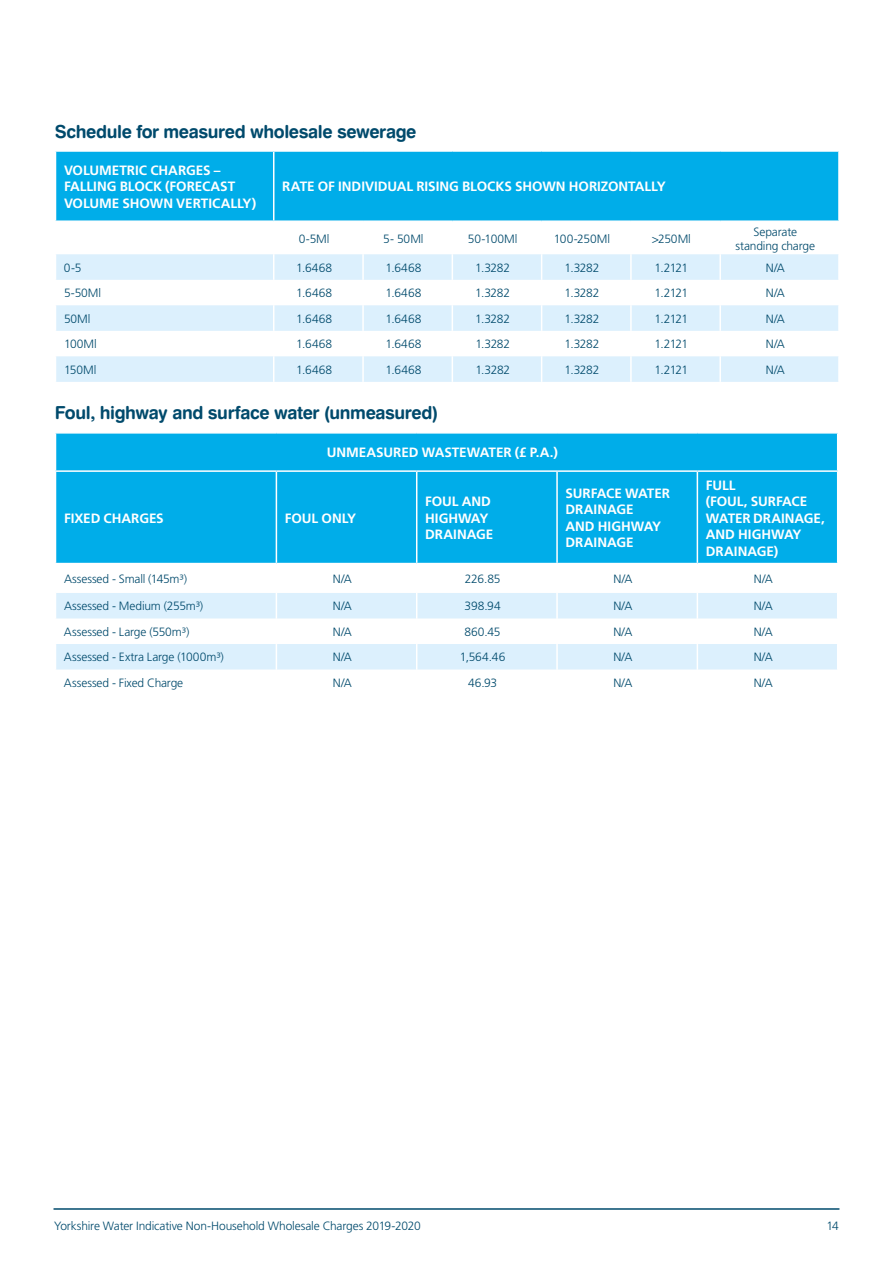
<style>
.page{position:relative;width:893px;height:1263px;background:#fff}
.page>*{position:absolute;margin:0;border:0;box-sizing:border-box;transform-origin:0 0}
.t1{font:18px "Swiss 721 BT Bold Rounded";letter-spacing:-.025em;color:#004a6c}
.t2{font:700 13.5px/16.5px "Frutiger";letter-spacing:-.005em;color:#fff}
.t3{font:300 12px/14.4px "Frutiger";letter-spacing:-.01em;color:#004a6c;text-align:center}
</style>
<div class="page">
<hr style="left:54px;top:1208px;width:785px;height:2px;background:#004a6c">
<div style="left:56px;top:152px;width:782px;height:68px;background:#00ade9"></div>
<svg style="left:56px;top:254px;width:782px;height:128px;fill:#dcf0fd"></svg>
<hr style="left:273px;top:152px;width:1px;height:68px;background:#fff">
<hr style="left:362px;top:254px;width:2px;height:26px;background:#fff">
<hr style="left:630px;top:254px;width:2px;height:26px;background:#fff">
<hr style="left:719px;top:254px;width:2px;height:26px;background:#fff">
<hr style="left:362px;top:280px;width:2px;height:25px;background:#fff">
<hr style="left:630px;top:280px;width:2px;height:25px;background:#fff">
<hr style="left:719px;top:280px;width:2px;height:25px;background:#fff">
<hr style="left:362px;top:305px;width:2px;height:26px;background:#fff">
<hr style="left:630px;top:305px;width:2px;height:26px;background:#fff">
<hr style="left:719px;top:305px;width:2px;height:26px;background:#fff">
<hr style="left:362px;top:331px;width:2px;height:25px;background:#fff">
<hr style="left:630px;top:331px;width:2px;height:25px;background:#fff">
<hr style="left:719px;top:331px;width:2px;height:25px;background:#fff">
<svg style="left:273px;top:254px;width:1px;height:128px"></svg>
<hr style="left:362px;top:356px;width:2px;height:26px;background:#fff">
<svg style="left:452px;top:254px;width:1px;height:128px"></svg>
<svg style="left:541px;top:254px;width:1px;height:128px"></svg>
<hr style="left:630px;top:356px;width:2px;height:26px;background:#fff">
<hr style="left:719px;top:356px;width:2px;height:26px;background:#fff">
<div style="left:56px;top:434px;width:781px;height:129px;background:#00ade9"></div>
<svg style="left:56px;top:593px;width:781px;height:76px;fill:#dcf0fd"></svg>
<hr style="left:55px;top:470px;width:221px;height:2px;background:#fff">
<hr style="left:276px;top:470px;width:141px;height:2px;background:#fff">
<hr style="left:276px;top:472px;width:1px;height:91px;background:#fff">
<hr style="left:417px;top:470px;width:140px;height:2px;background:#fff">
<hr style="left:416px;top:472px;width:1px;height:91px;background:#fff">
<hr style="left:557px;top:470px;width:140px;height:2px;background:#fff">
<hr style="left:556px;top:472px;width:2px;height:91px;background:#fff">
<hr style="left:697px;top:470px;width:141px;height:2px;background:#fff">
<hr style="left:697px;top:472px;width:1px;height:91px;background:#fff">
<hr style="left:556px;top:593px;width:2px;height:25px;background:#fff">
<hr style="left:556px;top:618px;width:2px;height:26px;background:#fff">
<hr style="left:556px;top:644px;width:2px;height:25px;background:#fff">
<svg style="left:276px;top:593px;width:1px;height:76px"></svg>
<svg style="left:416px;top:593px;width:1px;height:76px"></svg>
<svg style="left:697px;top:593px;width:1px;height:76px"></svg>
<h1 class="t1" style="left:55px;top:120px;width:363px">Schedule for measured wholesale sewerage</h1>
<p class="t2" style="left:64px;top:162px;width:194px">VOLUMETRIC CHARGES –<br>FALLING BLOCK (FORECAST<br>VOLUME SHOWN VERTICALLY)</p>
<p class="t2" style="left:282px;top:178px;width:385px">RATE OF INDIVIDUAL RISING BLOCKS SHOWN HORIZONTALLY</p>
<p class="t3" style="left:299px;top:231px;width:32px">0-5Ml</p>
<p class="t3" style="left:383px;top:231px;width:42px">5- 50Ml</p>
<p class="t3" style="left:468px;top:231px;width:51px">50-100Ml</p>
<p class="t3" style="left:554px;top:231px;width:58px">100-250Ml</p>
<p class="t3" style="left:652px;top:231px;width:41px">&gt;250Ml</p>
<p class="t3" style="left:735px;top:224px;width:81px">Separate standing charge</p>
<p class="t3" style="left:64px;top:260px;width:19px">0-5</p>
<p class="t3" style="left:296px;top:260px;width:37px">1.6468</p>
<p class="t3" style="left:385px;top:260px;width:37px">1.6468</p>
<p class="t3" style="left:475px;top:260px;width:36px">1.3282</p>
<p class="t3" style="left:565px;top:260px;width:36px">1.3282</p>
<p class="t3" style="left:654px;top:260px;width:35px">1.2121</p>
<p class="t3" style="left:766px;top:260px;width:21px">N/A</p>
<p class="t3" style="left:64px;top:286px;width:39px">5-50Ml</p>
<p class="t3" style="left:296px;top:286px;width:37px">1.6468</p>
<p class="t3" style="left:385px;top:286px;width:37px">1.6468</p>
<p class="t3" style="left:475px;top:286px;width:36px">1.3282</p>
<p class="t3" style="left:565px;top:286px;width:36px">1.3282</p>
<p class="t3" style="left:654px;top:286px;width:35px">1.2121</p>
<p class="t3" style="left:766px;top:286px;width:21px">N/A</p>
<p class="t3" style="left:64px;top:311px;width:28px">50Ml</p>
<p class="t3" style="left:296px;top:311px;width:37px">1.6468</p>
<p class="t3" style="left:385px;top:311px;width:37px">1.6468</p>
<p class="t3" style="left:475px;top:311px;width:36px">1.3282</p>
<p class="t3" style="left:565px;top:311px;width:36px">1.3282</p>
<p class="t3" style="left:655px;top:311px;width:35px">1.2121</p>
<p class="t3" style="left:766px;top:311px;width:21px">N/A</p>
<p class="t3" style="left:64px;top:337px;width:34px">100Ml</p>
<p class="t3" style="left:296px;top:337px;width:37px">1.6468</p>
<p class="t3" style="left:385px;top:337px;width:37px">1.6468</p>
<p class="t3" style="left:475px;top:337px;width:36px">1.3282</p>
<p class="t3" style="left:565px;top:337px;width:36px">1.3282</p>
<p class="t3" style="left:655px;top:337px;width:35px">1.2121</p>
<p class="t3" style="left:766px;top:337px;width:21px">N/A</p>
<p class="t3" style="left:64px;top:362px;width:34px">150Ml</p>
<p class="t3" style="left:296px;top:362px;width:37px">1.6468</p>
<p class="t3" style="left:385px;top:362px;width:37px">1.6468</p>
<p class="t3" style="left:475px;top:362px;width:36px">1.3282</p>
<p class="t3" style="left:565px;top:362px;width:36px">1.3282</p>
<p class="t3" style="left:655px;top:362px;width:35px">1.2121</p>
<p class="t3" style="left:766px;top:362px;width:21px">N/A</p>
<h1 class="t1" style="left:55px;top:401px;width:385px">Foul, highway and surface water (unmeasured)</h1>
<p class="t2" style="left:327px;top:444px;width:232px">UNMEASURED WASTEWATER (£ P.A.)</p>
<p class="t2" style="left:64px;top:509px;width:101px">FIXED CHARGES</p>
<p class="t2" style="left:285px;top:509px;width:73px">FOUL ONLY</p>
<p class="t2" style="left:425px;top:493px;width:70px">FOUL AND<br>HIGHWAY<br>DRAINAGE</p>
<p class="t2" style="left:566px;top:485px;width:106px">SURFACE WATER<br>DRAINAGE<br>AND HIGHWAY<br>DRAINAGE</p>
<p class="t2" style="left:706px;top:476px;width:121px">FULL<br>(FOUL, SURFACE<br>WATER DRAINAGE,<br>AND HIGHWAY<br>DRAINAGE)</p>
<p class="t3" style="left:64px;top:572px;width:125px">Assessed - Small (145m³)</p>
<p class="t3" style="left:333px;top:572px;width:21px">N/A</p>
<p class="t3" style="left:465px;top:572px;width:37px">226.85</p>
<p class="t3" style="left:613px;top:572px;width:21px">N/A</p>
<p class="t3" style="left:754px;top:572px;width:21px">N/A</p>
<p class="t3" style="left:64px;top:599px;width:141px">Assessed - Medium (255m³)</p>
<p class="t3" style="left:333px;top:599px;width:21px">N/A</p>
<p class="t3" style="left:465px;top:599px;width:38px">398.94</p>
<p class="t3" style="left:613px;top:599px;width:21px">N/A</p>
<p class="t3" style="left:754px;top:599px;width:21px">N/A</p>
<p class="t3" style="left:64px;top:625px;width:127px">Assessed - Large (550m³)</p>
<p class="t3" style="left:333px;top:625px;width:21px">N/A</p>
<p class="t3" style="left:465px;top:625px;width:38px">860.45</p>
<p class="t3" style="left:613px;top:625px;width:21px">N/A</p>
<p class="t3" style="left:754px;top:625px;width:21px">N/A</p>
<p class="t3" style="left:64px;top:650px;width:161px">Assessed - Extra Large (1000m³)</p>
<p class="t3" style="left:333px;top:650px;width:21px">N/A</p>
<p class="t3" style="left:460px;top:650px;width:47px">1,564.46</p>
<p class="t3" style="left:613px;top:650px;width:21px">N/A</p>
<p class="t3" style="left:754px;top:650px;width:21px">N/A</p>
<p class="t3" style="left:64px;top:676px;width:121px">Assessed - Fixed Charge</p>
<p class="t3" style="left:333px;top:676px;width:21px">N/A</p>
<p class="t3" style="left:468px;top:676px;width:31px">46.93</p>
<p class="t3" style="left:613px;top:676px;width:21px">N/A</p>
<p class="t3" style="left:754px;top:676px;width:21px">N/A</p>
<p class="t3" style="left:54px;top:1219px;width:368px">Yorkshire Water Indicative Non-Household Wholesale Charges 2019-2020</p>
<p class="t3" style="left:826px;top:1219px;width:14px">14</p>
</div>
